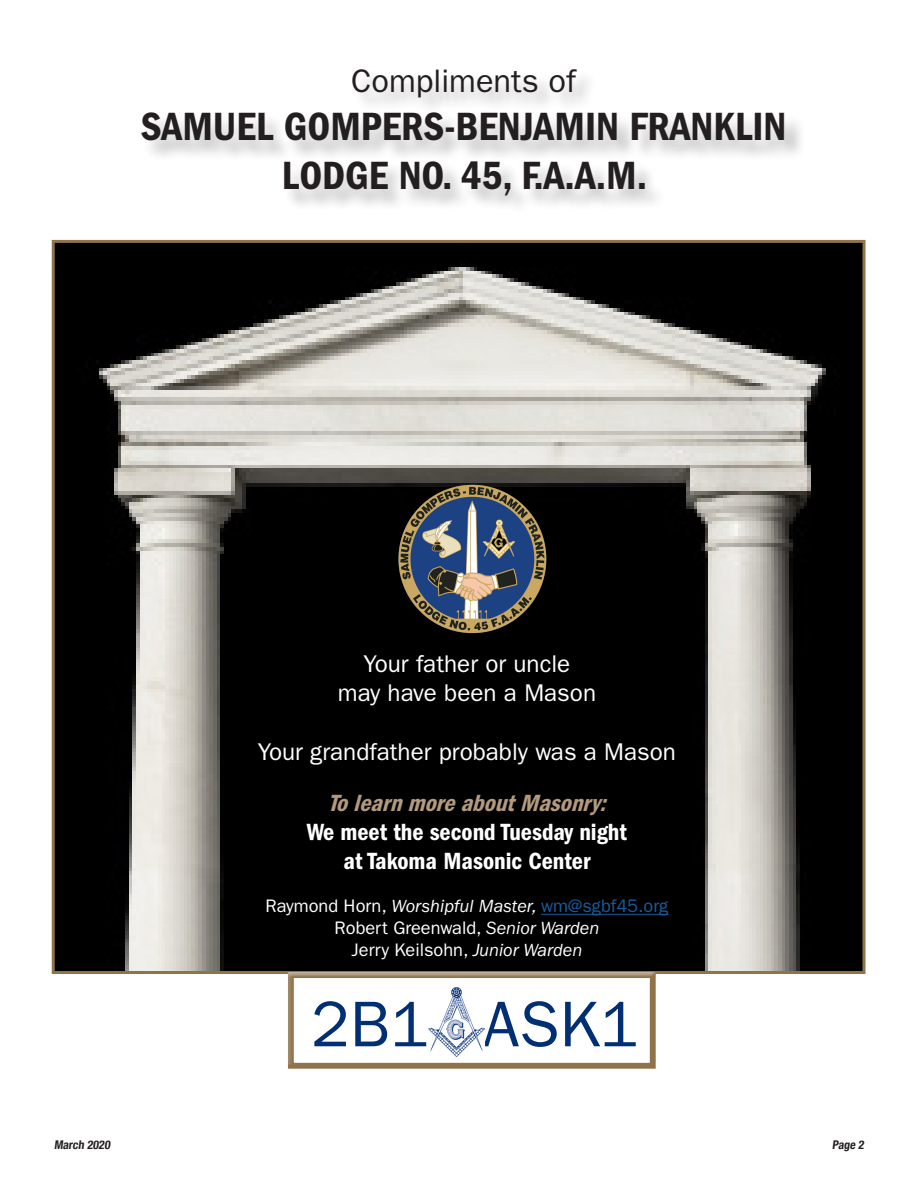
<style>
.page{position:relative;width:918px;height:1188px;background:#fff}
.page>*{position:absolute;margin:0;border:0;box-sizing:border-box;transform-origin:0 0}
.t1{font:64.8px "ITC Franklin Gothic Std";color:#002f73}
.t2{font:40.8px/48.9px "ITC Franklin Gothic Std Dm Cd";color:#231f20;text-align:center}
.t3{font:32.7px "ITC Franklin Gothic Std";color:#231f20}
.t4{font:24.3px/29.1px "ITC Franklin Gothic Std";color:#fff;text-align:center}
.t5{font:24.3px/29.1px "ITC Franklin Gothic Std Dm Cd";color:#fff;text-align:center}
.t6{font:italic 24.3px "ITC Franklin Gothic Std Dm Cd";color:#b39a7e}
.t7{font:18.15px/21.9px "ITC Franklin Gothic Std";color:#fff;text-align:center}
.t8{font:700 condensed 12px "Helvetica Neue";color:#231f20}
.s1{font-style:italic}
.s2{color:#175d9e}
</style>
<div class="page">
<img style="left:56px;top:244px;width:806px;height:726px">
<img style="left:395px;top:482px;width:153px;height:156px">
<div style="left:128px;top:54px;width:671px;height:155px;background:#fff;opacity:.75"></div>
<hr style="left:541px;top:914px;width:127px;height:1px;background:#175d9e">
<div style="left:282px;top:966px;width:379px;height:105px;background:#fff;opacity:.75"></div>
<img style="left:428px;top:987px;width:56px;height:69px">
<h3 class="t3" style="left:351px;top:62px;width:226px">Compliments of</h3>
<h2 class="t2" style="left:141px;top:103px;width:647px">SAMUEL GOMPERS-BENJAMIN FRANKLIN<br>LODGE NO. 45, F.A.A.M.</h2>
<h3 class="t4" style="left:338px;top:650px;width:260px">Your father or uncle<br>may have been a Mason</h3>
<h3 class="t4" style="left:258px;top:737px;width:420px">Your grandfather probably was a Mason</h3>
<h3 class="t6" style="left:328px;top:789px;width:287px">TolearnmoreaboutMasonry:</h3>
<h3 class="t5" style="left:307px;top:817px;width:321px">We meet the second Tuesday night at Takoma Masonic Center</h3>
<p class="t7" style="left:266px;top:895px;width:404px">Raymond Horn, <span class="s1">Worshipful Master,</span> <span class="s2">wm@sgbf45.org<br></span>Robert Greenwald, <span class="s1">Senior Warden<br></span>Jerry Keilsohn, <span class="s1">Junior Warden</span></p>
<h1 class="t1" style="left:311px;top:987px;width:329px">2B1 ASK1</h1>
<p class="t8" style="left:54px;top:1135px;width:60px">March 2020</p>
<p class="t8" style="left:832px;top:1135px;width:36px">Page 2</p>
</div>
